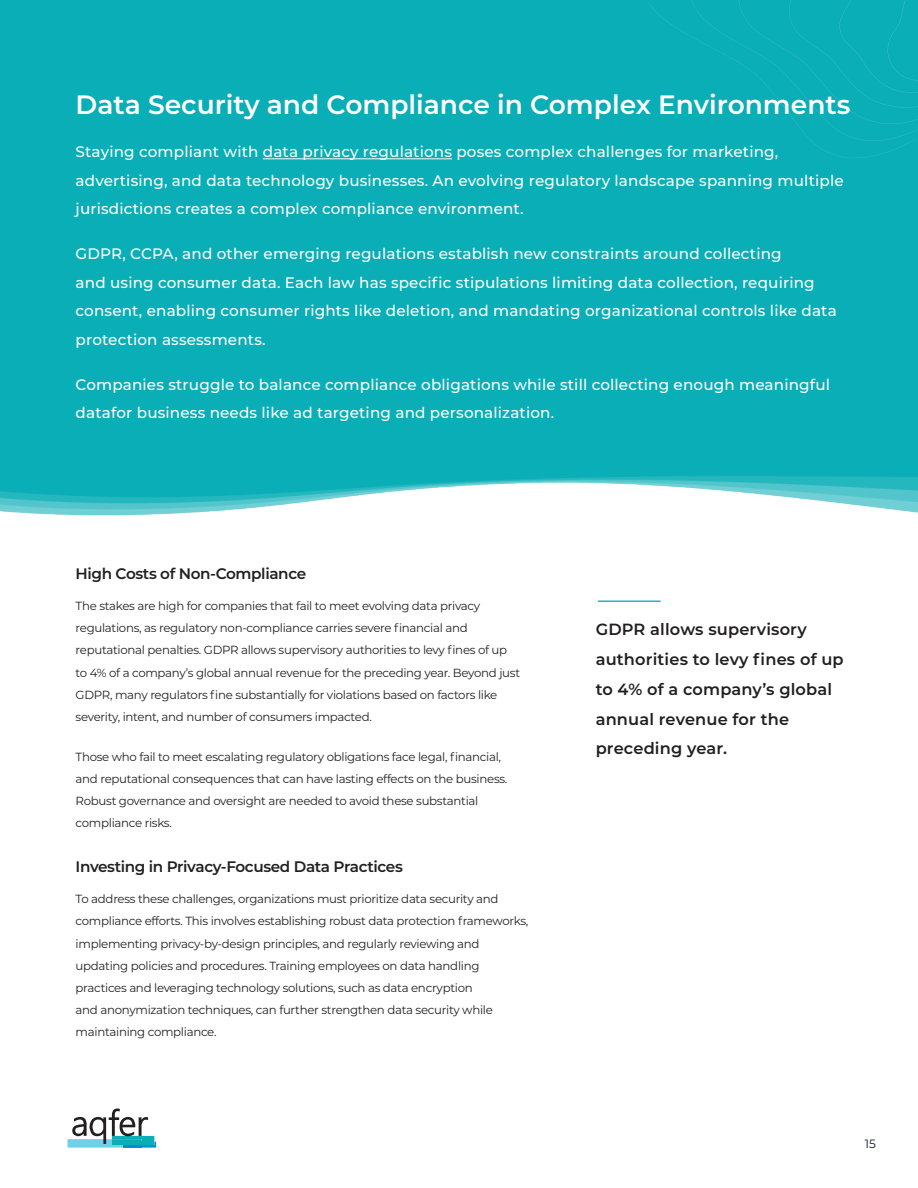
<style>
.page{position:relative;width:918px;height:1188px;background:#fff}
.page>*{position:absolute;margin:0;border:0;box-sizing:border-box;transform-origin:0 0}
.body_text{font:600 26.55px "Montserrat";color:#fff}
.titles{font:600 16.2px/29.7px "Montserrat";letter-spacing:.01em;color:#231f20}
.body_text-2{font:600 15.3px "Montserrat";letter-spacing:-.025em;color:#231f20}
.body_text-3{font:500 15.15px/28.7px "Montserrat";letter-spacing:.01em;color:#fff}
.t1{font:12px "Montserrat";color:#114}
.body_text-4{font:11.7px/22.2px "Montserrat";letter-spacing:-.025em;color:#231f20}
</style>
<div class="page">
<svg style="left:68px;top:1109px;width:88px;height:39px"></svg>
<div style="left:0;top:0;width:918px;height:334px;background:#09aeb6"></div>
<img style="left:0;top:158px;width:918px;height:358px">
<hr style="left:263px;top:158px;width:189px;height:1px;background:#fff">
<svg style="left:636px;top:0;width:282px;height:161px"></svg>
<svg style="left:687px;top:0;width:231px;height:143px"></svg>
<hr style="left:598px;top:601px;width:63px;height:1px;background:#00b3ba">
<p class="body_text" style="left:76px;top:86px;width:776px">Data Security and Compliance in Complex Environments</p>
<p class="body_text-3" style="left:76px;top:137px;width:770px">Staying compliant with data privacy regulations poses complex challenges for marketing, advertising, and data technology businesses. An evolving regulatory landscape spanning multiple jurisdictions creates a complex compliance environment.</p>
<p class="body_text-3" style="left:76px;top:239px;width:763px">GDPR, CCPA, and other emerging regulations establish new constraints around collecting<br>and using consumer data. Each law has specific stipulations limiting data collection, requiring consent, enabling consumer rights like deletion, and mandating organizational controls like data protection assessments.</p>
<p class="body_text-3" style="left:76px;top:369px;width:756px">Companies struggle to balance compliance obligations while still collecting enough meaningful datafor business needs like ad targeting and personalization.</p>
<p class="body_text-2" style="left:76px;top:563px;width:232px">High Costs of Non-Compliance</p>
<p class="body_text-4" style="left:76px;top:594px;width:446px">The stakes are high for companies that fail to meet evolving data privacy regulations, as regulatory non-compliance carries severe financial and reputational penalties. GDPR allows supervisory authorities to levy fines of up to 4% of a company’s global annual revenue for the preceding year. Beyond just GDPR, many regulators fine substantially for violations based on factors like severity, intent, and number of consumers impacted.</p>
<p class="body_text-4" style="left:76px;top:745px;width:433px">Those who fail to meet escalating regulatory obligations face legal, financial, and reputational consequences that can have lasting effects on the business.<br>Robust governance and oversight are needed to avoid these substantial compliance risks.</p>
<p class="body_text-2" style="left:76px;top:856px;width:329px">Investing in Privacy-Focused Data Practices</p>
<p class="body_text-4" style="left:76px;top:888px;width:454px">To address these challenges, organizations must prioritize data security and compliance efforts. This involves establishing robust data protection frameworks, implementing privacy-by-design principles, and regularly reviewing and updating policies and procedures. Training employees on data handling practices and leveraging technology solutions, such as data encryption<br>and anonymization techniques, can further strengthen data security while maintaining compliance.</p>
<p class="titles" style="left:596px;top:614px;width:250px">GDPR allows supervisory authorities to levy fines of up to 4% of a company’s global annual revenue for the preceding year.</p>
<p class="t1" style="left:865px;top:1135px;width:13px">15</p>
</div>
